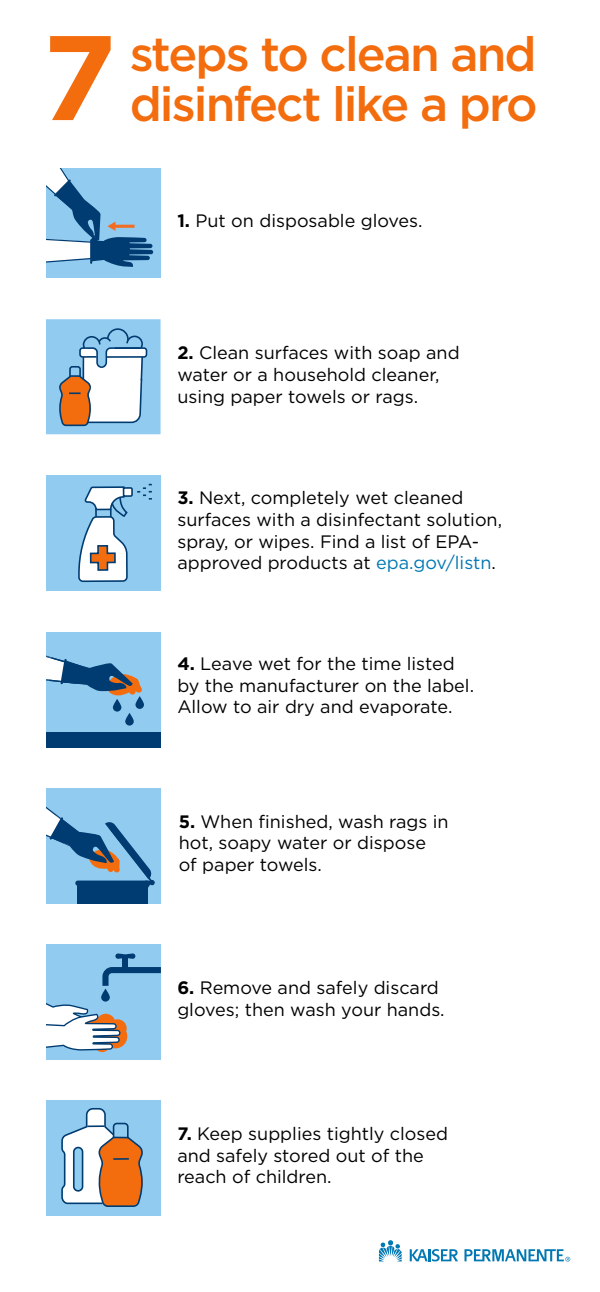
<style>
.page{position:relative;width:600px;height:1292px;background:#fff}
.page>*{position:absolute;margin:0;border:0;box-sizing:border-box;transform-origin:0 0}
.t1{font:700 120px "Gotham";color:#f36c0d}
.t2{font:500 48px "Gotham";letter-spacing:-.04em;color:#f36c0d}
.t3{font:18px/21.6px "Gotham";color:#000}
.s1{font-weight:700}
.s2{color:#0078b3}
</style>
<div class="page">
<div style="left:46px;top:476px;width:115px;height:115px;background:#91cbef"></div>
<svg style="left:46px;top:168px;width:115px;height:415px"></svg>
<div style="left:46px;top:632px;width:115px;height:115px;background:#91cbef"></div>
<div style="left:135px;top:696px;width:9px;height:13px;background:#003b71;border-radius:4px"></div>
<svg style="left:125px;top:713px;width:9px;height:12px"></svg>
<div style="left:113px;top:699px;width:8px;height:12px;background:#003b71;border-radius:4px"></div>
<div style="left:46px;top:732px;width:115px;height:15px;background:#003b71"></div>
<svg style="left:46px;top:655px;width:98px;height:47px"></svg>
<div style="left:46px;top:788px;width:115px;height:115px;background:#91cbef"></div>
<div style="left:77px;top:881px;width:71px;height:22px;background:#003b71"></div>
<svg style="left:46px;top:806px;width:109px;height:82px"></svg>
<div style="left:46px;top:945px;width:115px;height:115px;background:#91cbef"></div>
<div style="left:123px;top:956px;width:5px;height:13px;background:#003b71"></div>
<svg style="left:115px;top:953px;width:20px;height:6px"></svg>
<svg style="left:46px;top:967px;width:115px;height:85px"></svg>
<div style="left:46px;top:1100px;width:115px;height:115px;background:#91cbef"></div>
<svg style="left:61px;top:1108px;width:82px;height:99px"></svg>
<svg style="left:379px;top:1240px;width:23px;height:21px"></svg>
<svg style="left:410px;top:1249px;width:48px;height:12px"></svg>
<svg style="left:464px;top:1249px;width:106px;height:12px"></svg>
<h1 class="t1" style="left:42px;top:-2px;width:76px">7</h1>
<p class="t2" style="left:130px;top:22px;width:409px">steps to clean and</p>
<p class="t2" style="left:130px;top:73px;width:409px">disinfect like a pro</p>
<p class="t3" style="left:177px;top:210px;width:247px"><span class="s1">1.</span> Put on disposable gloves.</p>
<p class="t3" style="left:177px;top:342px;width:284px"><span class="s1">2.</span> Clean surfaces with soap and water or a household cleaner, using paper towels or rags.</p>
<p class="t3" style="left:177px;top:487px;width:326px"><span class="s1">3.</span> Next, completely wet cleaned surfaces with a disinfectant solution, spray, or wipes. Find a list of EPA&shy;approved products at <span class="s2">epa.gov/listn</span>.</p>
<p class="t3" style="left:177px;top:653px;width:298px"><span class="s1">4.</span> Leave wet for the time listed by the manufacturer on the label.<br>Allow to air dry and evaporate.</p>
<p class="t3" style="left:179px;top:810px;width:271px"><span class="s1">5.</span> When finished, wash rags in hot, soapy water or dispose of paper towels.</p>
<p class="t3" style="left:177px;top:977px;width:269px"><span class="s1">6.</span> Remove and safely discard gloves; then wash your hands.</p>
<p class="t3" style="left:177px;top:1122px;width:272px"><span class="s1">7.</span> Keep supplies tightly closed and safely stored out of the reach of children.</p>
</div>
